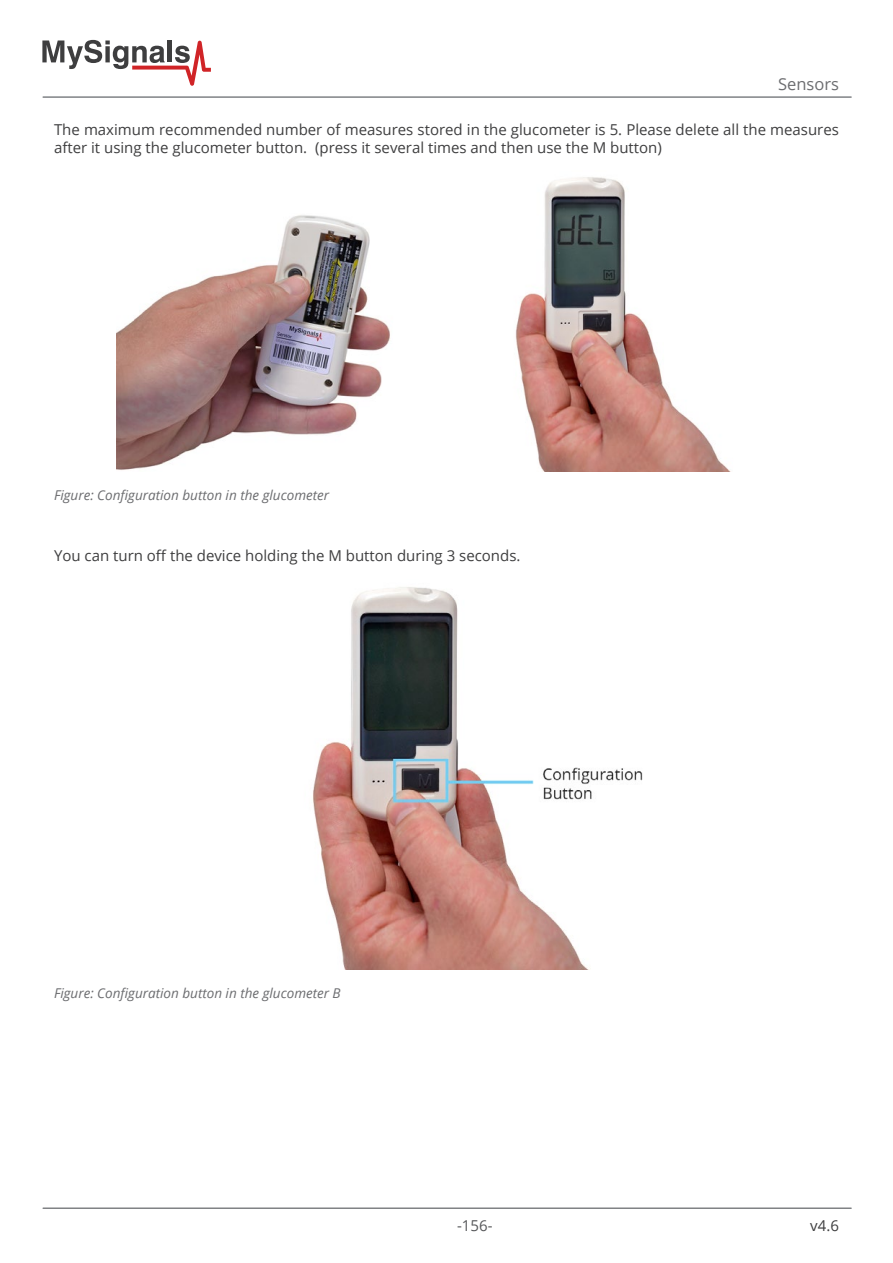
<style>
.page{position:relative;width:893px;height:1263px;background:#fff}
.page>*{position:absolute;margin:0;border:0;box-sizing:border-box;transform-origin:0 0}
.t1{font:16.5px "Open Sans";color:#6c6d70}
.t2{font:15px/18px "Open Sans";color:#3e3e3f}
.t3{font:15px "Open Sans";color:#57585a}
.Ilustración{font:italic 13.5px "Open Sans";color:#6c6d70}
</style>
<div class="page">
<hr style="left:43px;top:96px;width:808px;height:2px;background:#808285">
<hr style="left:43px;top:1207px;width:808px;height:2px;background:#808285">
<svg style="left:42px;top:40px;width:169px;height:46px"></svg>
<img style="left:117px;top:215px;width:273px;height:255px">
<img style="left:515px;top:177px;width:215px;height:294px">
<img style="left:313px;top:587px;width:330px;height:383px">
<p class="t1" style="left:778px;top:72px;width:62px">Sensors</p>
<p class="t2" style="left:54px;top:120px;width:786px">The maximum recommended number of measures stored in the glucometer is 5. Please delete all the measures after it using the glucometer button. (press it several times and then use the M button)</p>
<p class="Ilustración" style="left:54px;top:486px;width:277px">Figure: Configuration button in the glucometer</p>
<p class="t2" style="left:54px;top:546px;width:468px">You can turn off the device holding the M button during 3 seconds.</p>
<p class="Ilustración" style="left:54px;top:984px;width:288px">Figure: Configuration button in the glucometer B</p>
<p class="t3" style="left:457px;top:1215px;width:37px">-156-</p>
<p class="t2" style="left:810px;top:1216px;width:30px">v4.6</p>
</div>
